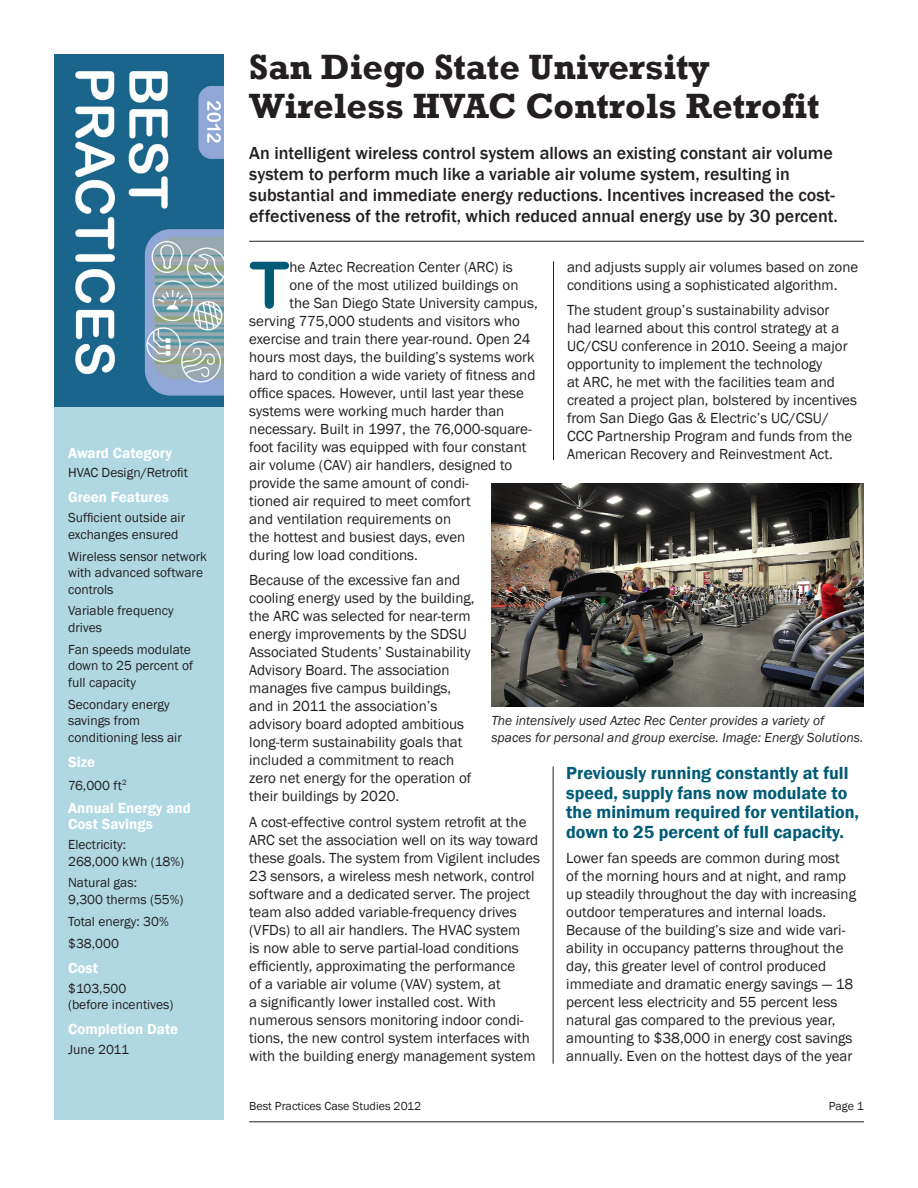
<style>
.page{position:relative;width:918px;height:1188px;background:#fff}
.page>*{position:absolute;margin:0;border:0;box-sizing:border-box;transform-origin:0 0}
.Drop_Cap{font:64.5px "Arial Rounded MT Bold";color:#005b76}
.t1{font:700 36px/39px "Rockwell";color:#231f20}
.Intro_Text{font:500 18px/21px "Franklin Gothic";color:#231f20}
.body_text_w__highlig{font:600 18px/19.5px "Franklin Gothic";color:#005b76}
.body_text{font:15px/18px "Franklin Gothic";color:#231f20}
.Drop_Cap-2{font:15px "Franklin Gothic";color:#231f20}
.sidebar_head{font:600 15px/16.5px "Franklin Gothic";color:#fff}
.Sidebar_text{font:13.5px/16.5px "Franklin Gothic";color:#231f20}
.t2{font:italic 13.5px/16.5px "Franklin Gothic";color:#252122}
.sidebar_head-2{font:13.5px "Franklin Gothic";color:#231f20}
.t3{font:12px "Franklin Gothic";color:#231f20}
</style>
<div class="page">
<div style="left:54px;top:406px;width:170px;height:714px;background:#b0d8e3"></div>
<img style="left:54px;top:54px;width:170px;height:352px">
<hr style="left:249px;top:1122px;width:615px;height:1px;background:#231f20">
<hr style="left:249px;top:241px;width:615px;height:1px;background:#231f20">
<hr style="left:553px;top:261px;width:1px;height:199px;background:#231f20">
<hr style="left:553px;top:766px;width:1px;height:298px;background:#231f20">
<img style="left:491px;top:484px;width:373px;height:222px">
<p class="t1" style="left:249px;top:47px;width:572px">San Diego State University<br>Wireless HVAC Controls Retrofit</p>
<p class="Intro_Text" style="left:249px;top:143px;width:590px">An intelligent wireless control system allows an existing constant air volume system to perform much like a variable air volume system, resulting in substantial and immediate energy reductions. Incentives increased the cost&shy;effectiveness of the retrofit, which reduced annual energy use by 30 percent.</p>
<p class="Drop_Cap" style="left:249px;top:247px;width:42px">T</p>
<p class="Drop_Cap-2" style="left:290px;top:258px;width:225px">he Aztec Recreation Center (ARC) is</p>
<p class="body_text" style="left:567px;top:258px;width:293px">and adjusts supply air volumes based on zone conditions using a sophisticated algorithm.</p>
<p class="body_text" style="left:567px;top:302px;width:292px">The student group’s sustainability advisor had learned about this control strategy at a UC/CSU conference in 2010. Seeing a major opportunity to implement the technology<br>at ARC, he met with the facilities team and created a project plan, bolstered by incentives from San Diego Gas &amp; Electric’s UC/CSU/ CCC Partnership Program and funds from the</p>
<p class="Drop_Cap-2" style="left:290px;top:276px;width:230px">one of the most utilized buildings on</p>
<p class="Drop_Cap-2" style="left:290px;top:294px;width:250px">the San Diego State University campus,</p>
<p class="Drop_Cap-2" style="left:249px;top:312px;width:272px">serving 775,000 students and visitors who</p>
<p class="Drop_Cap-2" style="left:249px;top:330px;width:283px">exercise and train there year-round. Open 24</p>
<p class="Drop_Cap-2" style="left:249px;top:348px;width:287px">hours most days, the building’s systems work</p>
<p class="Drop_Cap-2" style="left:249px;top:366px;width:288px">hard to condition a wide variety of fitness and</p>
<p class="Drop_Cap-2" style="left:249px;top:384px;width:276px">office spaces. However, until last year these</p>
<p class="Drop_Cap-2" style="left:249px;top:402px;width:257px">systems were working much harder than</p>
<p class="Drop_Cap-2" style="left:249px;top:420px;width:284px">necessary. Built in 1997, the 76,000-square-</p>
<p class="Drop_Cap-2" style="left:249px;top:438px;width:279px">foot facility was equipped with four constant</p>
<p class="Drop_Cap-2" style="left:249px;top:456px;width:265px">air volume (CAV) air handlers, designed to</p>
<p class="Drop_Cap-2" style="left:249px;top:474px;width:221px">provide the same amount of condi-</p>
<p class="Drop_Cap-2" style="left:249px;top:492px;width:223px">tioned air required to meet comfort</p>
<p class="Drop_Cap-2" style="left:249px;top:510px;width:203px">and ventilation requirements on</p>
<p class="Drop_Cap-2" style="left:249px;top:528px;width:218px">the hottest and busiest days, even</p>
<p class="Drop_Cap-2" style="left:249px;top:546px;width:170px">during low load conditions.</p>
<p class="body_text" style="left:249px;top:572px;width:227px">Because of the excessive fan and cooling energy used by the building, the ARC was selected for near-term energy improvements by the SDSU Associated Students’ Sustainability Advisory Board. The association manages five campus buildings, and in 2011 the association’s advisory board adopted ambitious long-term sustainability goals that included a commitment to reach zero net energy for the operation of their buildings by 2020.</p>
<p class="body_text" style="left:249px;top:813px;width:292px">A cost-effective control system retrofit at the ARC set the association well on its way toward these goals. The system from Vigilent includes 23 sensors, a wireless mesh network, control software and a dedicated server. The project team also added variable-frequency drives (VFDs) to all air handlers. The HVAC system<br>is now able to serve partial-load conditions efficiently, approximating the performance<br>of a variable air volume (VAV) system, at<br>a significantly lower installed cost. With numerous sensors monitoring indoor condi&shy;tions, the new control system interfaces with with the building energy management system</p>
<p class="sidebar_head" style="left:68px;top:444px;width:105px">Award Category</p>
<p class="body_text" style="left:567px;top:446px;width:267px">American Recovery and Reinvestment Act.</p>
<p class="Sidebar_text" style="left:68px;top:465px;width:121px">HVAC Design/Retrofit</p>
<p class="sidebar_head" style="left:68px;top:489px;width:102px">Green Features</p>
<p class="Sidebar_text" style="left:68px;top:510px;width:119px">Sufficient outside air exchanges ensured</p>
<p class="Sidebar_text" style="left:68px;top:548px;width:140px">Wireless sensor network with advanced software controls</p>
<p class="Sidebar_text" style="left:68px;top:603px;width:107px">Variable frequency drives</p>
<p class="Sidebar_text" style="left:68px;top:641px;width:127px">Fan speeds modulate down to 25 percent of full capacity</p>
<p class="Sidebar_text" style="left:68px;top:696px;width:115px">Secondary energy savings from conditioning less air</p>
<p class="sidebar_head" style="left:68px;top:754px;width:29px">Size</p>
<p class="sidebar_head-2" style="left:68px;top:777px;width:60px">76,000 ft<sup>2</sup></p>
<p class="sidebar_head" style="left:68px;top:800px;width:124px">Annual Energy and<br>Cost Savings</p>
<p class="Sidebar_text" style="left:68px;top:837px;width:118px">Electricity:<br>268,000 kWh (18%)</p>
<p class="Sidebar_text" style="left:68px;top:875px;width:117px">Natural gas:<br>9,300 therms (55%)</p>
<p class="Sidebar_text" style="left:68px;top:913px;width:102px">Total energy: 30%</p>
<p class="Sidebar_text" style="left:68px;top:935px;width:52px">$38,000</p>
<p class="sidebar_head" style="left:68px;top:960px;width:31px">Cost</p>
<p class="Sidebar_text" style="left:68px;top:980px;width:107px">$103,500<br>(before incentives)</p>
<p class="sidebar_head" style="left:68px;top:1021px;width:112px">Completion Date</p>
<p class="Sidebar_text" style="left:68px;top:1042px;width:62px">June 2011</p>
<p class="t2" style="left:491px;top:713px;width:373px">The intensively used Aztec Rec Center provides a variety of spaces for personal and group exercise. Image: Energy Solutions.</p>
<p class="body_text_w__highlig" style="left:566px;top:764px;width:294px">Previously running constantly at full speed, supply fans now modulate to the minimum required for ventilation, down to 25 percent of full capacity.</p>
<p class="body_text" style="left:566px;top:849px;width:291px">Lower fan speeds are common during most<br>of the morning hours and at night, and ramp up steadily throughout the day with increasing outdoor temperatures and internal loads.<br>Because of the building’s size and wide vari&shy;ability in occupancy patterns throughout the day, this greater level of control produced immediate and dramatic energy savings — 18 percent less electricity and 55 percent less natural gas compared to the previous year, amounting to $38,000 in energy cost savings annually. Even on the hottest days of the year</p>
<p class="t3" style="left:249px;top:1099px;width:174px">Best Practices Case Studies 2012</p>
<p class="t3" style="left:829px;top:1099px;width:37px">Page 1</p>
</div>
